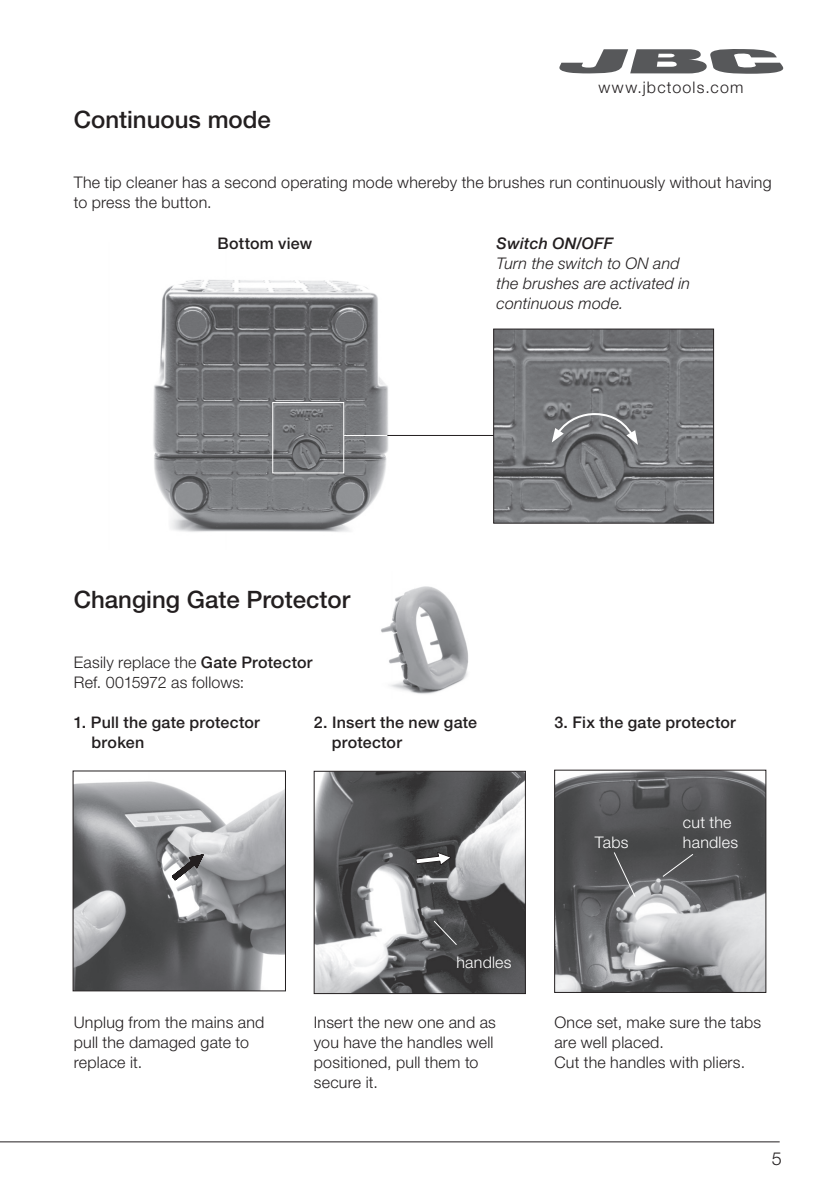
<style>
.page{position:relative;width:840px;height:1191px;background:#fff}
.page>*{position:absolute;margin:0;border:0;box-sizing:border-box;transform-origin:0 0}
.t1{font:500 24px "Helvetica Neue LT Std";color:#231f20}
.t2{font:300 18px "Helvetica Neue LT Std";color:#231f20}
.t3{font:300 16px/20px "Helvetica Neue LT Std";letter-spacing:.015em;color:#231f20}
.t4{font:500 16px "Helvetica Neue LT Std";letter-spacing:.015em;color:#231f20}
.t5{font:italic 300 16px/20px "Helvetica Neue LT Std";letter-spacing:.01em;color:#231f20}
.t6{font:300 16px/20px "Helvetica Neue LT Std";letter-spacing:.015em;color:#fff}
.t7{font:300 16px "Helvetica Neue LT Std";letter-spacing:.075em;color:#231f20}
.t8{font:italic 500 16px "Helvetica Neue LT Std";letter-spacing:.015em;color:#231f20}
.s1{font-weight:500}
</style>
<div class="page">
<img style="left:153px;top:280px;width:236px;height:252px">
<svg style="left:72px;top:770px;width:214px;height:221px;background:#939496"></svg>
<svg style="left:493px;top:328px;width:220px;height:196px;background:#76777a"></svg>
<img style="left:381px;top:586px;width:87px;height:108px">
<svg style="left:554px;top:769px;width:212px;height:224px;background:#757678"></svg>
<svg style="left:313px;top:770px;width:212px;height:224px;background:#78787a"></svg>
<svg style="left:551px;top:412px;width:86px;height:33px;background:#7f8083"></svg>
<hr style="left:0;top:1141px;width:779px;height:1px;background:#231f20">
<hr style="left:383px;top:435px;width:110px;height:1px;background:#231f20">
<div style="left:272px;top:402px;width:72px;height:71px;border:1px solid #fff"></div>
<hr style="left:344px;top:435px;width:43px;height:1px;background:#fff">
<svg style="left:612px;top:851px;width:24px;height:47px"></svg>
<svg style="left:661px;top:853px;width:33px;height:25px"></svg>
<svg style="left:432px;top:919px;width:25px;height:27px"></svg>
<svg style="left:559px;top:49px;width:225px;height:25px"></svg>
<svg style="left:171px;top:854px;width:33px;height:27px"></svg>
<svg style="left:414px;top:850px;width:39px;height:18px"></svg>
<p class="t1" style="left:74px;top:105px;width:198px">Continuous mode</p>
<p class="t7" style="left:598px;top:77px;width:147px">www.jbctools.com</p>
<p class="t3" style="left:74px;top:172px;width:699px">The tip cleaner has a second operating mode whereby the brushes run continuously without having to press the button.</p>
<p class="t4" style="left:217px;top:233px;width:96px">Bottom view</p>
<p class="t8" style="left:496px;top:233px;width:118px">Switch ON/OFF</p>
<p class="t5" style="left:496px;top:253px;width:184px">Turn the switch to ON and</p>
<p class="t5" style="left:496px;top:273px;width:195px">the brushes are activated in continuous mode.</p>
<p class="t1" style="left:74px;top:585px;width:278px">Changing Gate Protector</p>
<p class="t3" style="left:74px;top:652px;width:240px">Easily replace the <span class="s1">Gate Protector<br></span>Ref. 0015972 as follows:</p>
<p class="t4" style="left:74px;top:713px;width:187px">1. Pull the gate protector</p>
<p class="t4" style="left:91px;top:733px;width:54px">broken</p>
<p class="t4" style="left:314px;top:713px;width:165px">2. Insert the new gate</p>
<p class="t4" style="left:331px;top:733px;width:72px">protector</p>
<p class="t4" style="left:554px;top:713px;width:183px">3. Fix the gate protector</p>
<p class="t6" style="left:594px;top:832px;width:35px">Tabs</p>
<p class="t6" style="left:682px;top:812px;width:57px">cut the handles</p>
<p class="t3" style="left:74px;top:1012px;width:192px">Unplug from the mains and</p>
<p class="t3" style="left:74px;top:1032px;width:177px">pull the damaged gate to replace it.</p>
<p class="t6" style="left:456px;top:952px;width:57px">handles</p>
<p class="t3" style="left:314px;top:1012px;width:183px">Insert the new one and as you have the handles well positioned, pull them to secure it.</p>
<p class="t3" style="left:554px;top:1012px;width:208px">Once set, make sure the tabs are well placed.</p>
<p class="t3" style="left:554px;top:1052px;width:192px">Cut the handles with pliers.</p>
<p class="t2" style="left:771px;top:1147px;width:12px">5</p>
</div>
